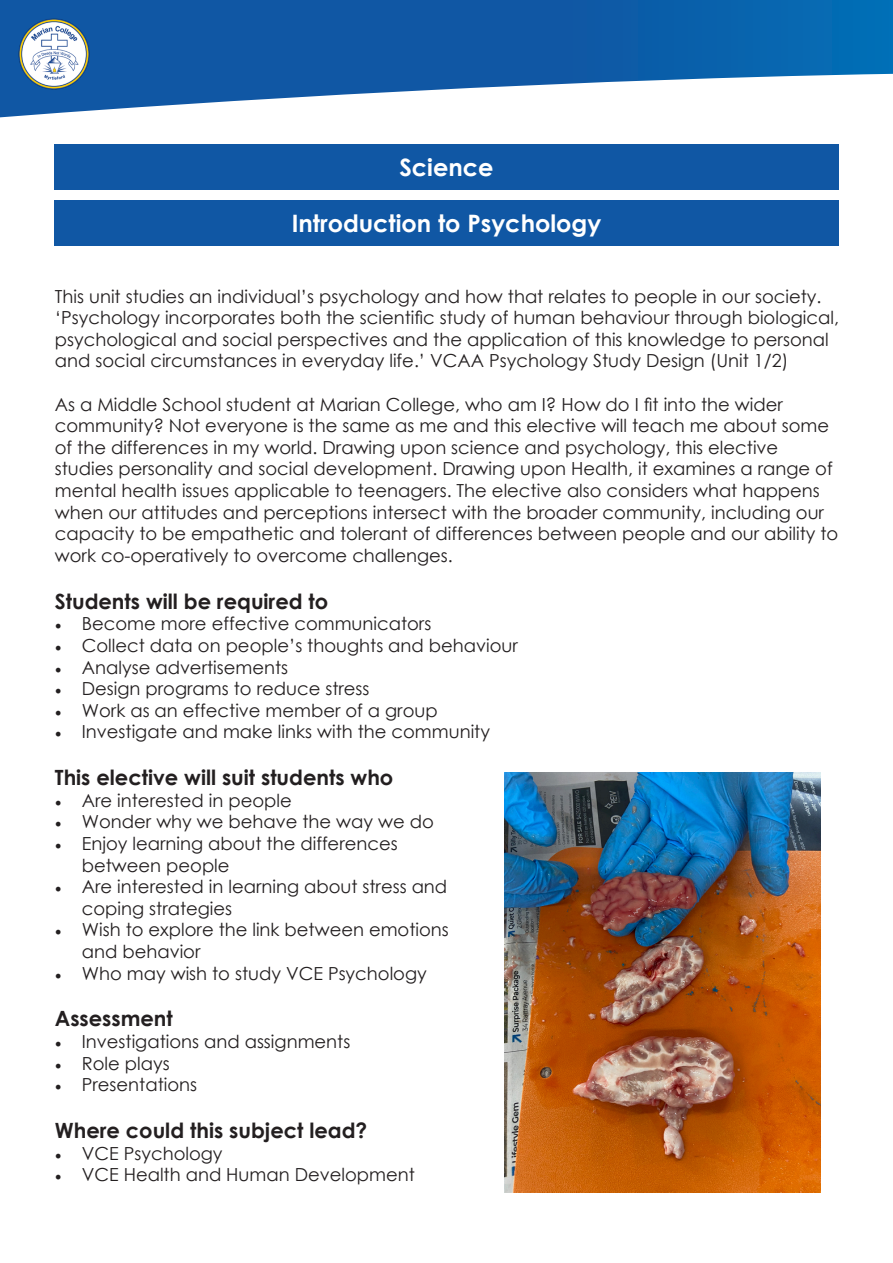
<style>
.page{position:relative;width:893px;height:1263px;background:#fff}
.page>*{position:absolute;margin:0;border:0;box-sizing:border-box;transform-origin:0 0}
.t1{font:700 24px "Century Gothic";color:#fff}
.t2{font:700 21px "Century Gothic";color:#231f20}
.t3{font:18px/21.6px "Century Gothic";color:#231f20}
.s1{font-family:"Minion Pro"}
</style>
<div class="page">
<svg style="left:0;top:0;width:893px;height:118px"></svg>
<img style="left:17px;top:17px;width:74px;height:74px">
<div style="left:54px;top:200px;width:785px;height:46px;background:#1057a4"></div>
<div style="left:54px;top:145px;width:785px;height:45px;background:#1057a4"></div>
<img style="left:505px;top:772px;width:315px;height:421px">
<p class="t1" style="left:399px;top:149px;width:96px">Science</p>
<p class="t1" style="left:292px;top:205px;width:311px">Introduction to Psychology</p>
<p class="t3" style="left:55px;top:285px;width:786px">This unit studies an individual’s psychology and how that relates to people in our society. ‘Psychology incorporates both the scientific study of human behaviour through biological, psychological and social perspectives and the application of this knowledge to personal and social circumstances in everyday life.’ VCAA Psychology Study Design (Unit 1/2)</p>
<p class="t3" style="left:55px;top:393px;width:785px">As a Middle School student at Marian College, who am I? How do I fit into the wider community? Not everyone is the same as me and this elective will teach me about some of the differences in my world. Drawing upon science and psychology, this elective studies personality and social development. Drawing upon Health, it examines a range of mental health issues applicable to teenagers. The elective also considers what happens when our attitudes and perceptions intersect with the broader community, including our capacity to be empathetic and tolerant of differences between people and our ability to work co-operatively to overcome challenges.</p>
<p class="t2" style="left:55px;top:585px;width:275px">Students will be required to</p>
<p class="t3" style="left:55px;top:613px;width:378px"><span class="s1">•</span> Become more effective communicators</p>
<p class="t3" style="left:55px;top:634px;width:464px"><span class="s1">•</span> Collect data on people’s thoughts and behaviour</p>
<p class="t3" style="left:55px;top:656px;width:235px"><span class="s1">•</span> Analyse advertisements</p>
<p class="t3" style="left:55px;top:677px;width:316px"><span class="s1">•</span> Design programs to reduce stress</p>
<p class="t3" style="left:55px;top:699px;width:384px"><span class="s1">•</span> Work as an effective member of a group</p>
<p class="t3" style="left:55px;top:721px;width:437px"><span class="s1">•</span> Investigate and make links with the community</p>
<p class="t2" style="left:55px;top:761px;width:340px">This elective will suit students who</p>
<p class="t3" style="left:55px;top:789px;width:238px"><span class="s1">•</span> Are interested in people</p>
<p class="t3" style="left:55px;top:811px;width:381px"><span class="s1">•</span> Wonder why we behave the way we do</p>
<p class="t3" style="left:82px;top:832px;width:317px;text-indent:-27px"><span class="s1">•</span> Enjoy learning about the differences between people</p>
<p class="t3" style="left:82px;top:875px;width:367px;text-indent:-27px"><span class="s1">•</span> Are interested in learning about stress and coping strategies</p>
<p class="t3" style="left:82px;top:919px;width:369px;text-indent:-27px"><span class="s1">•</span> Wish to explore the link between emotions and behavior</p>
<p class="t3" style="left:55px;top:962px;width:373px"><span class="s1">•</span> Who may wish to study VCE Psychology</p>
<p class="t2" style="left:55px;top:1003px;width:120px">Assessment</p>
<p class="t3" style="left:55px;top:1030px;width:297px"><span class="s1">•</span> Investigations and assignments</p>
<p class="t3" style="left:55px;top:1052px;width:116px"><span class="s1">•</span> Role plays</p>
<p class="t3" style="left:55px;top:1073px;width:144px"><span class="s1">•</span> Presentations</p>
<p class="t2" style="left:55px;top:1114px;width:314px">Where could this subject lead?</p>
<p class="t3" style="left:55px;top:1142px;width:169px"><span class="s1">•</span> VCE Psychology</p>
<p class="t3" style="left:55px;top:1163px;width:361px"><span class="s1">•</span> VCE Health and Human Development</p>
</div>
